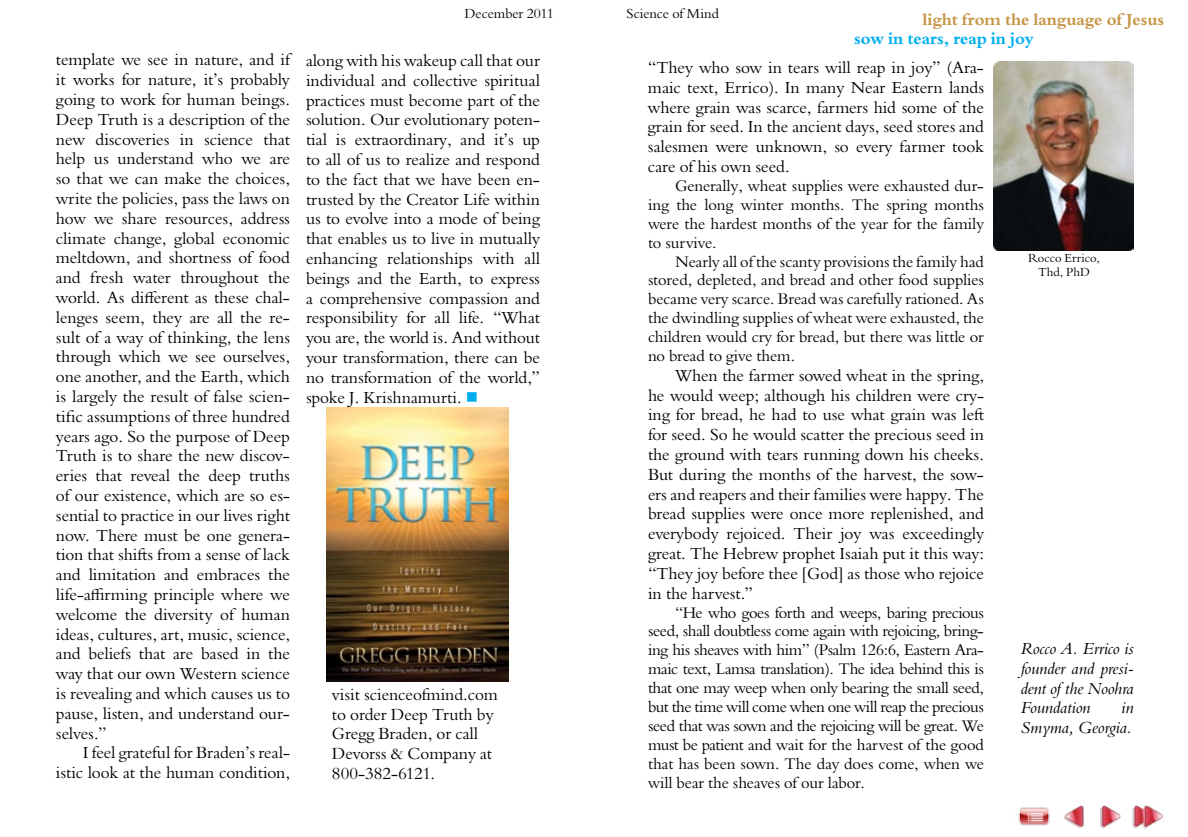
<style>
.page{position:relative;width:1188px;height:837px;background:#fff}
.page>*{position:absolute;margin:0;border:0;box-sizing:border-box;transform-origin:0 0}
.t1{font:16.5px/19.8px "Bergamo Std";color:#000;text-align:justify}
.t2{font:italic 16.5px/19.8px "Bergamo Std";color:#000;text-align:justify}
.t3{font:700 16.5px "Bergamo Std";color:#c69545}
.t4{font:700 16.5px "Bergamo Std";color:#00aeef}
.t5{font:15.75px/18.9px "Bergamo Std";letter-spacing:-.005em;color:#000;text-align:justify}
.t6{font:13.5px "Bergamo Std";color:#000}
.t7{font:12px/14.4px "Bergamo Std";color:#000;text-align:center}
.s1{color:#00aeef}
</style>
<div class="page">
<img style="left:1018px;top:805px;width:146px;height:24px">
<img style="left:326px;top:408px;width:182px;height:274px">
<img style="left:994px;top:61px;width:140px;height:189px">
<p class="t1" style="left:56px;top:50px;width:236px">template we see in nature, and if it works for nature, it’s probably going to work for human beings.<br>Deep Truth is a description of the new discoveries in science that help us understand who we are so that we can make the choices, write the policies, pass the laws on how we share resources, address climate change, global economic meltdown, and shortness of food and fresh water throughout the world. As different as these chal&shy;lenges seem, they are all the re&shy;sult of a way of thinking, the lens through which we see ourselves, one another, and the Earth, which is largely the result of false scien&shy;tific assumptions of three hundred years ago. So the purpose of Deep Truth is to share the new discov&shy;eries that reveal the deep truths of our existence, which are so es&shy;sential to practice in our lives right now. There must be one genera&shy;tion that shifts from a sense of lack and limitation and embraces the life-affirming principle where we welcome the diversity of human ideas, cultures, art, music, science, and beliefs that are based in the way that our own Western science is revealing and which causes us to pause, listen, and understand our&shy;selves.”</p>
<p class="t1" style="left:56px;top:743px;width:236px;text-align:right">I feel grateful for Braden’s real&shy;istic look at the human condition,</p>
<p class="t6" style="left:465px;top:6px;width:91px">December 2011</p>
<p class="t6" style="left:627px;top:6px;width:94px">Science of Mind</p>
<p class="t3" style="left:922px;top:10px;width:243px">light from the language of Jesus</p>
<p class="t4" style="left:854px;top:29px;width:181px">sow in tears, reap in joy</p>
<p class="t1" style="left:306px;top:51px;width:236px">along with his wakeup call that our individual and collective spiritual practices must become part of the solution. Our evolutionary poten&shy;tial is extraordinary, and it’s up to all of us to realize and respond to the fact that we have been en&shy;trusted by the Creator Life within us to evolve into a mode of being that enables us to live in mutually enhancing relationships with all beings and the Earth, to express a comprehensive compassion and responsibility for all life. “What you are, the world is. And without your transformation, there can be no transformation of the world,” spoke J. Krishnamurti. <span class="s1">■</span></p>
<p class="t1" style="left:332px;top:684px;width:168px;text-align:left">visit scienceofmind.com to order Deep Truth by<br>Gregg Braden, or call<br>Devorss &amp; Company at<br>800-382-6121.</p>
<p class="t1" style="left:648px;top:58px;width:338px">“They who sow in tears will reap in joy” (Ara&shy;maic text, Errico). In many Near Eastern lands where grain was scarce, farmers hid some of the grain for seed. In the ancient days, seed stores and salesmen were unknown, so every farmer took care of his own seed.</p>
<p class="t5" style="left:648px;top:176px;width:337px;text-indent:27px">Generally, wheat supplies were exhausted dur&shy;ing the long winter months. The spring months were the hardest months of the year for the family to survive.</p>
<p class="t5" style="left:648px;top:252px;width:338px;text-indent:27px">Nearly all of the scanty provisions the family had stored, depleted, and bread and other food supplies became very scarce. Bread was carefully rationed. As the dwindling supplies of wheat were exhausted, the children would cry for bread, but there was little or no bread to give them.</p>
<p class="t1" style="left:648px;top:365px;width:338px;text-indent:27px">When the farmer sowed wheat in the spring, he would weep; although his children were cry&shy;ing for bread, he had to use what grain was left for seed. So he would scatter the precious seed in the ground with tears running down his cheeks.<br>But during the months of the harvest, the sow&shy;ers and reapers and their families were happy. The bread supplies were once more replenished, and everybody rejoiced. Their joy was exceedingly great. The Hebrew prophet Isaiah put it this way: “They joy before thee [God] as those who rejoice in the harvest.”</p>
<p class="t5" style="left:648px;top:603px;width:338px;text-indent:27px">“He who goes forth and weeps, baring precious seed, shall doubtless come again with rejoicing, bring&shy;ing his sheaves with him” (Psalm 126:6, Eastern Ara&shy;maic text, Lamsa translation). The idea behind this is that one may weep when only bearing the small seed, but the time will come when one will reap the precious seed that was sown and the rejoicing will be great. We must be patient and wait for the harvest of the good that has been sown. The day does come, when we will bear the sheaves of our labor.</p>
<p class="t7" style="left:1028px;top:251px;width:73px">Rocco Errico,<br>Thd, PhD</p>
<p class="t2" style="left:1021px;top:639px;width:114px">Rocco A. Errico is founder and presi&shy;dent of the Noohra Foundation</p>
<p class="t2" style="left:1021px;top:698px;width:114px;text-align:right">in<br>Smyma, Georgia.</p>
</div>
